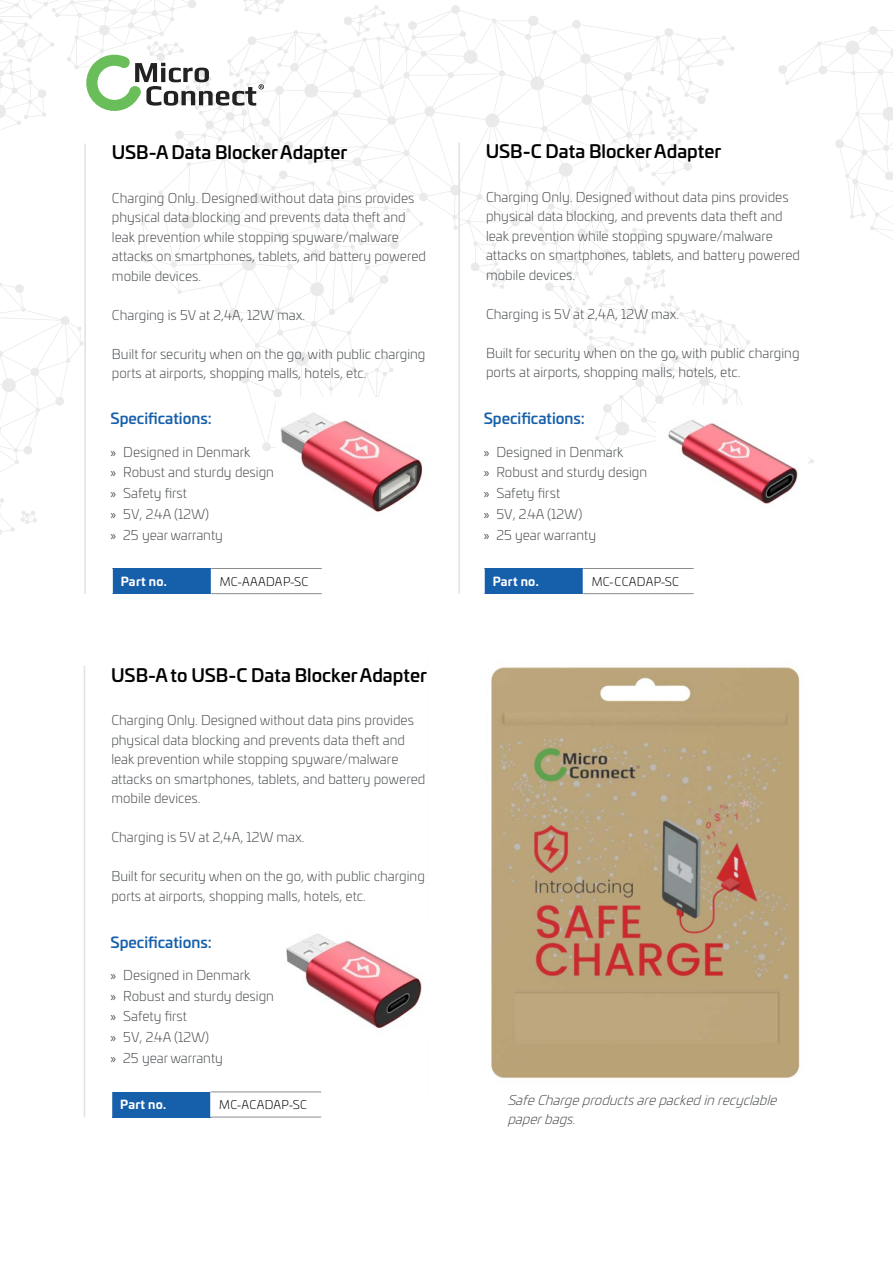
<style>
.page{position:relative;width:893px;height:1263px;background:#fff}
.page>*{position:absolute;margin:0;border:0;box-sizing:border-box;transform-origin:0 0}
.t1{font:500 18px "Univia Pro";color:#000}
.t2{font:500 15px "Univia Pro";color:#165fab}
.t3{font:300 13.5px/19.5px "Univia Pro";color:#4a4e51}
.t4{font:italic 300 13.5px/19.5px "Univia Pro";color:#4a4e51}
.t5{font:300 12px "Univia Pro";letter-spacing:.025em;color:#000}
.t6{font:700 12px "Univia Pro";letter-spacing:.025em;color:#fff}
.s1{font-family:"Myriad Pro";font-weight:400}
</style>
<div class="page">
<img style="left:491px;top:667px;width:309px;height:412px">
<svg style="left:284px;top:306px;width:83px;height:91px"></svg>
<svg style="left:355px;top:355px;width:38px;height:42px"></svg>
<svg style="left:284px;top:5px;width:450px;height:301px"></svg>
<svg style="left:545px;top:228px;width:205px;height:225px"></svg>
<svg style="left:778px;top:26px;width:115px;height:438px"></svg>
<hr style="left:84px;top:144px;width:2px;height:450px;background:#dfe1e2">
<hr style="left:458px;top:143px;width:2px;height:451px;background:#dfe1e2">
<img style="left:284px;top:413px;width:139px;height:99px">
<img style="left:656px;top:406px;width:152px;height:98px">
<div style="left:112px;top:568px;width:99px;height:26px;background:#165fab"></div>
<hr style="left:211px;top:568px;width:111px;height:1px;background:#898d91">
<hr style="left:211px;top:593px;width:111px;height:1px;background:#898d91">
<svg style="left:112px;top:568px;width:1px;height:26px"></svg>
<div style="left:484px;top:568px;width:99px;height:26px;background:#165fab"></div>
<hr style="left:583px;top:568px;width:111px;height:1px;background:#898d91">
<hr style="left:583px;top:593px;width:111px;height:1px;background:#898d91">
<svg style="left:484px;top:568px;width:1px;height:26px"></svg>
<hr style="left:84px;top:666px;width:1px;height:451px;background:#dfe1e2">
<img style="left:286px;top:933px;width:136px;height:96px">
<div style="left:112px;top:1092px;width:99px;height:25px;background:#165fab"></div>
<hr style="left:210px;top:1092px;width:111px;height:1px;background:#898d91">
<hr style="left:210px;top:1117px;width:111px;height:1px;background:#898d91">
<svg style="left:210px;top:1092px;width:1px;height:25px"></svg>
<svg style="left:0;top:0;width:284px;height:535px"></svg>
<h1 class="t1" style="left:112px;top:139px;width:237px">USB-A Data Blocker Adapter</h1>
<h1 class="t1" style="left:486px;top:138px;width:237px">USB-C Data Blocker Adapter</h1>
<p class="t3" style="left:112px;top:188px;width:316px">Charging Only. Designed without data pins provides physical data blocking and prevents data theft and leak prevention while stopping spyware/malware attacks on smartphones, tablets, and battery powered mobile devices.</p>
<p class="t3" style="left:112px;top:305px;width:195px">Charging is 5V at 2,4A, 12W max.</p>
<p class="t3" style="left:112px;top:344px;width:315px">Built for security when on the go, with public charging ports at airports, shopping malls, hotels, etc.</p>
<p class="t2" style="left:111px;top:407px;width:103px">Specifications:</p>
<p class="t3" style="left:111px;top:441px;width:165px;line-height:20.7px"><span class="s1">»</span> Designed in Denmark<br><span class="s1">»</span> Robust and sturdy design <span class="s1">»</span> Safety first<br><span class="s1">»</span> 5V, 2.4A (12W)<br><span class="s1">»</span> 25 year warranty</p>
<p class="t3" style="left:486px;top:187px;width:316px">Charging Only. Designed without data pins provides physical data blocking, and prevents data theft and leak prevention while stopping spyware/malware attacks on smartphones, tablets, and battery powered mobile devices.</p>
<p class="t3" style="left:486px;top:304px;width:195px">Charging is 5V at 2,4A, 12W max.</p>
<p class="t3" style="left:486px;top:343px;width:315px">Built for security when on the go, with public charging ports at airports, shopping malls, hotels, etc.</p>
<p class="t2" style="left:484px;top:407px;width:103px">Specifications:</p>
<p class="t3" style="left:484px;top:441px;width:165px;line-height:20.7px"><span class="s1">»</span> Designed in Denmark<br><span class="s1">»</span> Robust and sturdy design <span class="s1">»</span> Safety first<br><span class="s1">»</span> 5V, 2.4A (12W)<br><span class="s1">»</span> 25 year warranty</p>
<p class="t6" style="left:121px;top:572px;width:48px">Part no.</p>
<p class="t5" style="left:220px;top:573px;width:90px">MC-AAADAP-SC</p>
<p class="t6" style="left:493px;top:572px;width:48px">Part no.</p>
<p class="t5" style="left:592px;top:573px;width:89px">MC-CCADAP-SC</p>
<h1 class="t1" style="left:111px;top:661px;width:317px">USB-A to USB-C Data Blocker Adapter</h1>
<p class="t3" style="left:111px;top:710px;width:316px">Charging Only. Designed without data pins provides physical data blocking and prevents data theft and leak prevention while stopping spyware/malware attacks on smartphones, tablets, and battery powered mobile devices.</p>
<p class="t3" style="left:111px;top:827px;width:195px">Charging is 5V at 2,4A, 12W max.</p>
<p class="t3" style="left:111px;top:866px;width:315px">Built for security when on the go, with public charging ports at airports, shopping malls, hotels, etc.</p>
<p class="t2" style="left:111px;top:930px;width:103px">Specifications:</p>
<p class="t3" style="left:111px;top:964px;width:165px;line-height:20.7px"><span class="s1">»</span> Designed in Denmark<br><span class="s1">»</span> Robust and sturdy design <span class="s1">»</span> Safety first<br><span class="s1">»</span> 5V, 2.4A (12W)<br><span class="s1">»</span> 25 year warranty</p>
<p class="t6" style="left:120px;top:1095px;width:48px">Part no.</p>
<p class="t5" style="left:219px;top:1096px;width:89px">MC-ACADAP-SC</p>
<p class="t4" style="left:507px;top:1089px;width:275px">SafeChargeproductsarepackedinrecyclable paperbags.</p>
</div>
